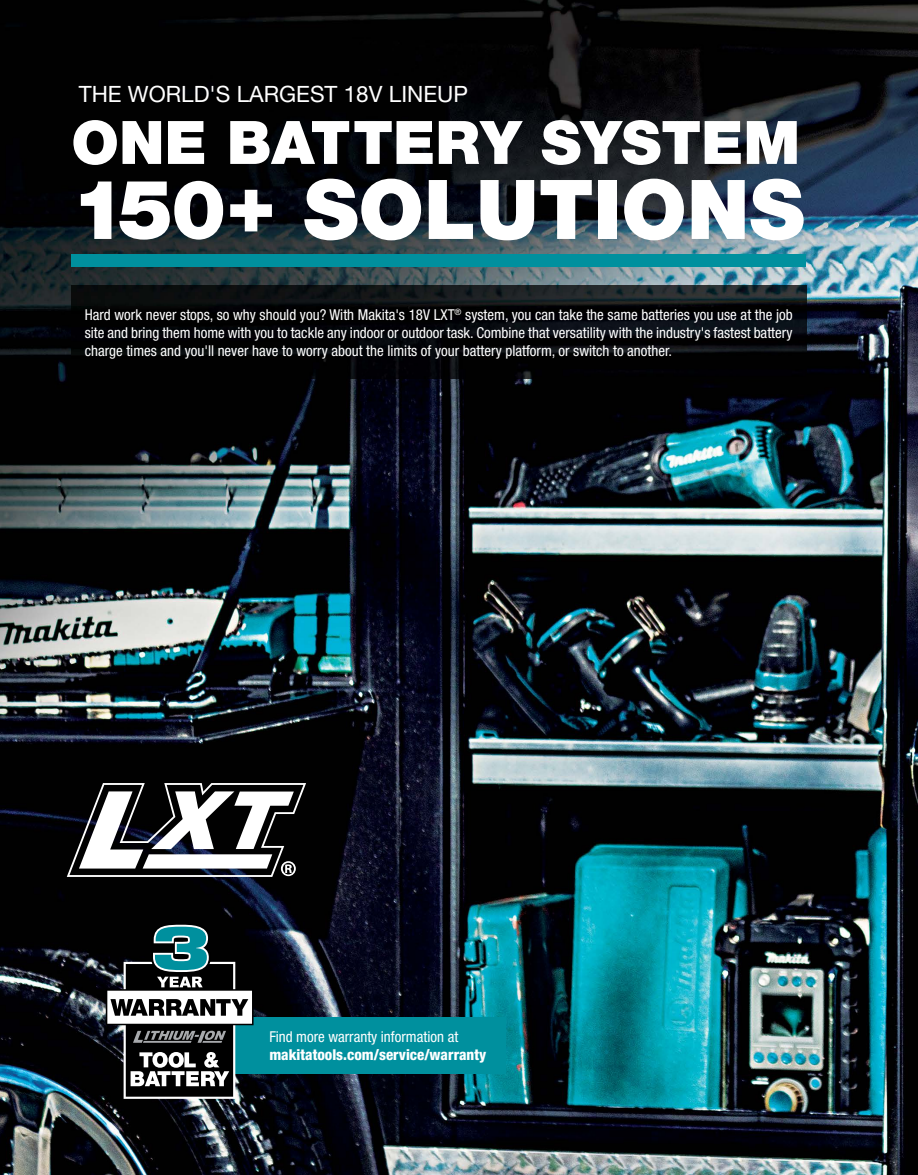
<style>
.page{position:relative;width:918px;height:1175px;background:#fff}
.page>*{position:absolute;margin:0;border:0;box-sizing:border-box;transform-origin:0 0}
.t1{font:900 82.5px "Helvetica Neue";color:#fff}
.t2{font:900 60px "Helvetica Neue";color:#fff}
.t3{font:22.5px "Helvetica Neue";color:#fff}
.t4{font:condensed 15px/18px "Helvetica Neue";color:#fff;text-align:justify}
.t5{font:800 condensed 15px "Helvetica Neue";color:#fff}
</style>
<div class="page">
<img style="left:0;top:0;width:918px;height:1174px">
<img style="left:71px;top:285px;width:735px;height:94px">
<div style="left:159px;top:1016px;width:347px;height:57px;background:#00909e"></div>
<div style="left:71px;top:254px;width:735px;height:12px;background:#00909e"></div>
<svg style="left:106px;top:922px;width:148px;height:176px"></svg>
<svg style="left:67px;top:783px;width:239px;height:94px"></svg>
<h3 class="t3" style="left:79px;top:80px;width:391px">THE WORLD'S LARGEST 18V LINEUP</h3>
<h2 class="t2" style="left:71px;top:107px;width:730px">ONE BATTERY SYSTEM</h2>
<h1 class="t1" style="left:71px;top:160px;width:735px">150+ SOLUTIONS</h1>
<p class="t4" style="left:85px;top:306px;width:710px">Hard work never stops, so why should you? With Makita's 18V LXT<sup>®</sup> system, you can take the same batteries you use at the job site and bring them home with you to tackle any indoor or outdoor task. Combine that versatility with the industry's fastest battery charge times and you'll never have to worry about the limits of your battery platform, or switch to another.</p>
<p class="t4" style="left:269px;top:1027px;width:191px">Find more warranty information at</p>
<p class="t5" style="left:269px;top:1045px;width:218px">makitatools.com/service/warranty</p>
</div>
